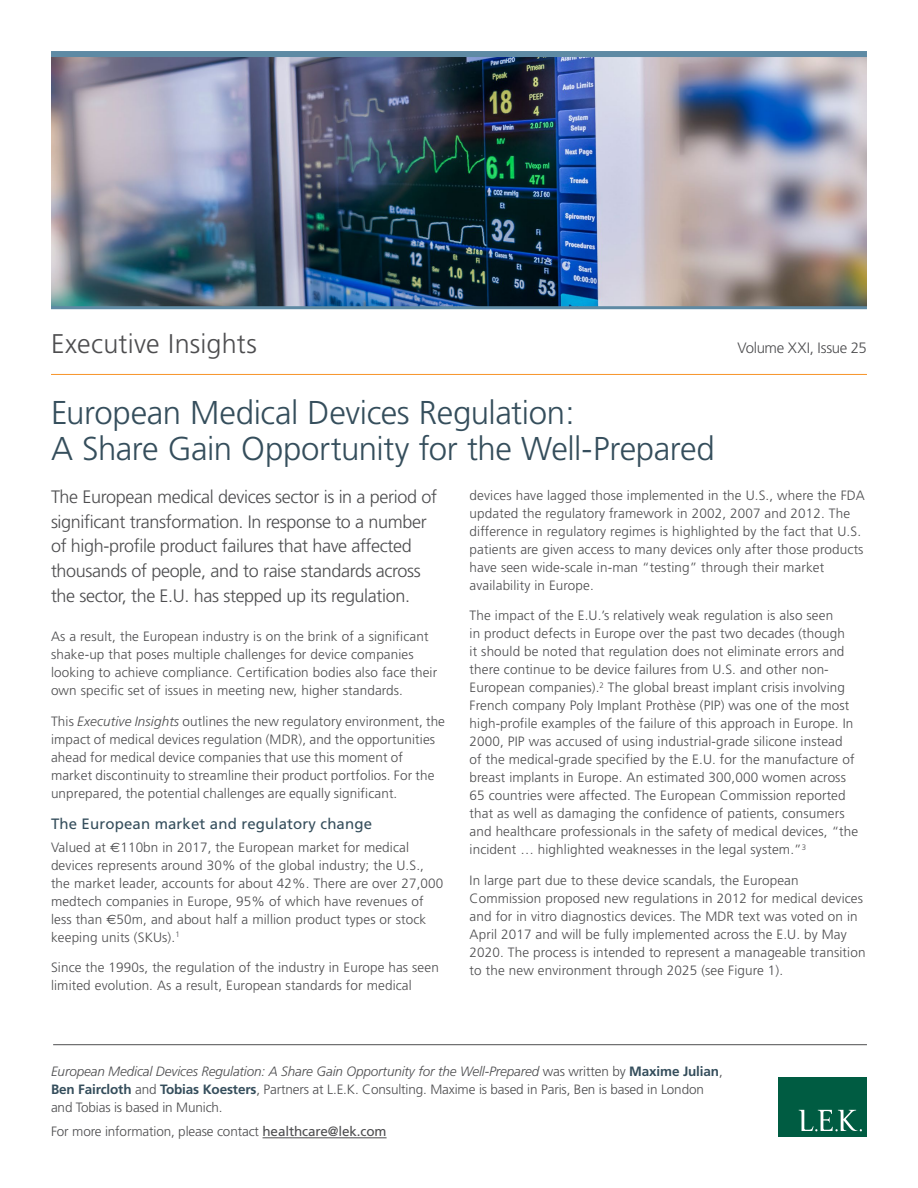
<style>
.page{position:relative;width:918px;height:1188px;background:#fff}
.page>*{position:absolute;margin:0;border:0;box-sizing:border-box;transform-origin:0 0}
.t1{font:300 33px/36px "Frutiger";letter-spacing:-.015em;color:#354e5c}
.t2{font:300 27px "Frutiger";letter-spacing:.005em;color:#4d4d4f}
.t3{font:300 18px/24.8px "Frutiger";letter-spacing:-.02em;color:#4d4d4f}
.t4{font:15px "Frutiger";letter-spacing:.01em;color:#354e5c}
.t5{font:300 15px "Frutiger";letter-spacing:-.02em;color:#4d4d4f}
.t6{font:300 13.5px/18px "Frutiger";letter-spacing:.01em;color:#4d4d4f}
.t7{font:300 13.5px/18px "Frutiger";letter-spacing:-.01em;color:#4d4d4f}
.s1{font-style:italic}
.s2{font-family:"Euro Sans";font-weight:400}
.s3{font-weight:700;color:#354e5c}
.s4{font-weight:400}
</style>
<div class="page">
<img style="left:51px;top:57px;width:816px;height:249px">
<hr style="left:51px;top:374px;width:816px;height:1px;background:#f79428">
<hr style="left:263px;top:1137px;width:124px;height:1px;background:#4d4d4f">
<hr style="left:53px;top:1044px;width:814px;height:1px;background:#4d4d4f">
<div style="left:778px;top:1078px;width:89px;height:59px;background:#005c42"></div>
<svg style="left:799px;top:1110px;width:63px;height:22px"></svg>
<hr style="left:51px;top:306px;width:816px;height:3px;background:#5e8aa4">
<div style="left:51px;top:51px;width:816px;height:6px;background:#5e8aa4"></div>
<h2 class="t2" style="left:51px;top:328px;width:207px">Executive Insights</h2>
<h1 class="t1" style="left:51px;top:396px;width:665px">European Medical Devices Regulation:<br>A Share Gain Opportunity for the Well-Prepared</h1>
<p class="t5" style="left:737px;top:339px;width:131px">Volume XXI, Issue 25</p>
<p class="t3" style="left:51px;top:485px;width:388px">The European medical devices sector is in a period of significant transformation. In response to a number of high-profile product failures that have affected thousands of people, and to raise standards across the sector, the E.U. has stepped up its regulation.</p>
<p class="t6" style="left:51px;top:628px;width:388px">As a result, the European industry is on the brink of a significant shake-up that poses multiple challenges for device companies looking to achieve compliance. Certification bodies also face their own specific set of issues in meeting new, higher standards.</p>
<p class="t6" style="left:51px;top:712px;width:396px">This <span class="s1">Executive Insights</span> outlines the new regulatory environment, the impact of medical devices regulation (MDR), and the opportunities ahead for medical device companies that use this moment of market discontinuity to streamline their product portfolios. For the unprepared, the potential challenges are equally significant.</p>
<p class="t4" style="left:51px;top:815px;width:323px">The European market and regulatory change</p>
<p class="t6" style="left:51px;top:838px;width:394px">Valued at <span class="s2">€</span>110bn in 2017, the European market for medical devices represents around 30% of the global industry; the U.S., the market leader, accounts for about 42%. There are over 27,000 medtech companies in Europe, 95% of which have revenues of less than <span class="s2">€</span>50m, and about half a million product types or stock keeping units (SKUs).<sup>1</sup></p>
<p class="t6" style="left:51px;top:959px;width:389px">Since the 1990s, the regulation of the industry in Europe has seen limited evolution. As a result, European standards for medical</p>
<p class="t6" style="left:470px;top:486px;width:397px">devices have lagged those implemented in the U.S., where the FDA updated the regulatory framework in 2002, 2007 and 2012. The difference in regulatory regimes is highlighted by the fact that U.S. patients are given access to many devices only after those products have seen wide-scale in-man “testing” through their market availability in Europe.</p>
<p class="t6" style="left:470px;top:607px;width:390px">The impact of the E.U.’s relatively weak regulation is also seen<br>in product defects in Europe over the past two decades (though<br>it should be noted that regulation does not eliminate errors and there continue to be device failures from U.S. and other non-European companies).<sup>2</sup> The global breast implant crisis involving French company Poly Implant Prothèse (PIP) was one of the most high-profile examples of the failure of this approach in Europe. In 2000, PIP was accused of using industrial-grade silicone instead<br>of the medical-grade specified by the E.U. for the manufacture of breast implants in Europe. An estimated 300,000 women across 65 countries were affected. The European Commission reported that as well as damaging the confidence of patients, consumers and healthcare professionals in the safety of medical devices, “the incident … highlighted weaknesses in the legal system.”<sup>3</sup></p>
<p class="t6" style="left:470px;top:872px;width:397px">In large part due to these device scandals, the European Commission proposed new regulations in 2012 for medical devices and for in vitro diagnostics devices. The MDR text was voted on in April 2017 and will be fully implemented across the E.U. by May 2020. The process is intended to represent a manageable transition to the new environment through 2025 (see Figure 1).</p>
<p class="t7" style="left:51px;top:1063px;width:673px"><span class="s1">European Medical Devices Regulation: A Share Gain Opportunity for the Well-Prepared</span> was written by <span class="s3">Maxime Julian</span>,<br><span class="s3">Ben Faircloth</span> and <span class="s3">Tobias Koesters</span>, Partners at L.E.K. Consulting. Maxime is based in Paris, Ben is based in London and Tobias is based in Munich.</p>
<p class="t7" style="left:51px;top:1123px;width:337px">For more information, please contact <span class="s4">healthcare@lek.com</span></p>
</div>
